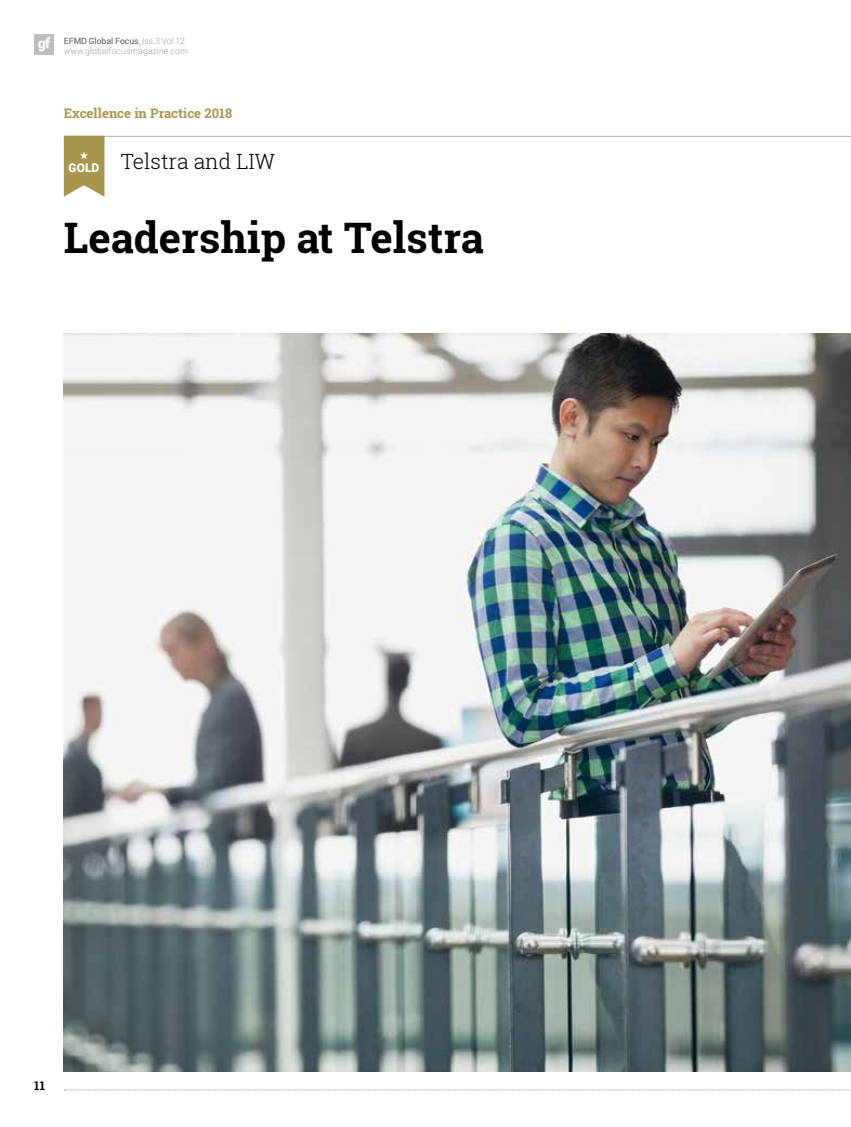
<style>
.page{position:relative;width:851px;height:1127px;background:#fff}
.page>*{position:absolute;margin:0;border:0;box-sizing:border-box;transform-origin:0 0}
.t1{font:700 42px "Roboto Slab";color:#000}
.t2{font:300 21px "Roboto Slab";color:#000}
.t3{font:700 13.2px "Roboto Slab";color:#a7974e}
.t4{font:900 12px "Roboto";color:#fff}
.t5{font:700 12px "Roboto Slab";color:#000}
.t6{font:300 8.7px/10.1px "Roboto";letter-spacing:.01em;color:#9c9e9f}
.s1{font-weight:400;color:#58585a}
</style>
<div class="page">
<svg style="left:64px;top:1089px;width:787px;height:1px"></svg>
<div style="left:34px;top:34px;width:20px;height:20px;background:#bbbdbe"></div>
<svg style="left:38px;top:37px;width:12px;height:14px"></svg>
<img style="left:64px;top:334px;width:786px;height:738px">
<hr style="left:64px;top:136px;width:786px;height:1px;background:#b1b3b4">
<svg style="left:64px;top:136px;width:40px;height:61px"></svg>
<p class="t6" style="left:64px;top:35px;width:125px"><span class="s1">EFMD Global Focus</span>_Iss.3 Vol.12 www.globalfocusmagazine.com</p>
<h3 class="t3" style="left:64px;top:104px;width:170px">Excellence in Practice 2018</h3>
<h3 class="t4" style="left:69px;top:159px;width:32px">GOLD</h3>
<h2 class="t2" style="left:121px;top:147px;width:155px">Telstra and LIW</h2>
<h1 class="t1" style="left:64px;top:209px;width:421px">Leadership at Telstra</h1>
<h3 class="t5" style="left:34px;top:1077px;width:12px">11</h3>
</div>
